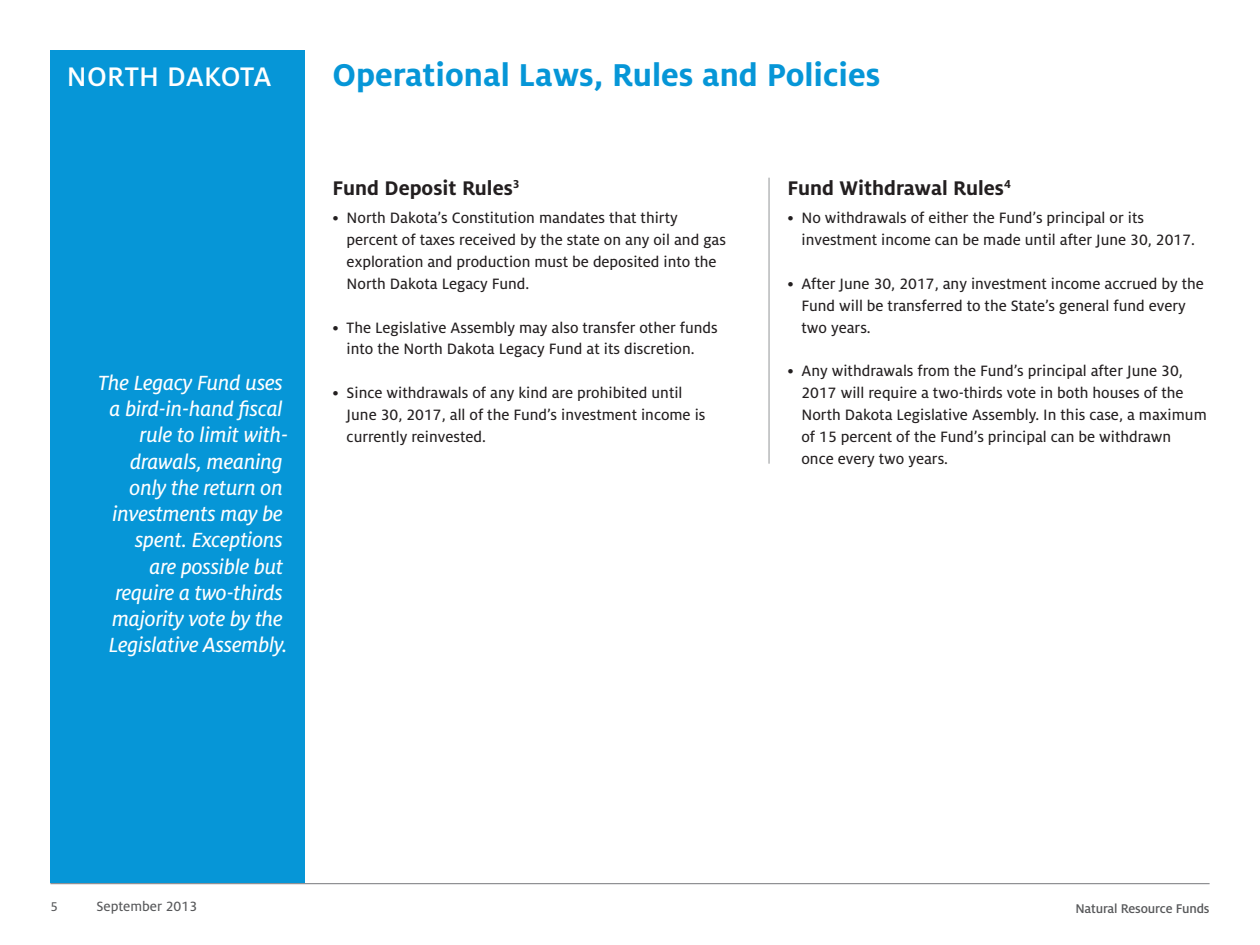
<style>
.page{position:relative;width:1260px;height:945px;background:#fff}
.page>*{position:absolute;margin:0;border:0;box-sizing:border-box;transform-origin:0 0}
.page_head{font:700 35px "Milo OT";color:#0696d7}
.t1{font:500 29.75px "Milo OT";letter-spacing:.01em;color:#fff}
.left_call_out_italic{font:22.75px/26.2px "Milo OT Text Ita";letter-spacing:-.01em;color:#fff;text-align:right}
.black_sub_head{font:700 21.88px "Milo OT";color:#231f20}
.body_and_bullets{font:16.62px/21.9px "Milo OT Text";color:#231f20}
.t2{font:14.88px "Milo OT Text";color:#57585a}
.t3{font:500 14px "Milo OT";letter-spacing:-.01em;color:#57585a}
.t4{font:14px "Milo OT Text";color:#57585a}
</style>
<div class="page">
<div style="left:50px;top:50px;width:255px;height:833px;background:#0696d7"></div>
<hr style="left:50px;top:883px;width:1160px;height:1px;background:#76787b">
<hr style="left:769px;top:178px;width:1px;height:286px;background:#939598">
<h2 class="t1" style="left:67px;top:60px;width:206px">NORTH DAKOTA</h2>
<p class="left_call_out_italic" style="left:98px;top:370px;width:192px">The Legacy Fund uses a bird-in-hand fiscal rule to limit with&shy;drawals, meaning only the return on investments may be spent. Exceptions<br>are possible but require a two-thirds majority vote by the<br>Legislative Assembly.</p>
<p class="page_head" style="left:333px;top:55px;width:549px">Operational Laws, Rules and Policies</p>
<p class="black_sub_head" style="left:333px;top:176px;width:188px">Fund Deposit Rules<sup>3</sup></p>
<p class="body_and_bullets" style="left:347px;top:207px;width:381px;text-indent:-14px">• North Dakota’s Constitution mandates that thirty percent of taxes received by the state on any oil and gas exploration and production must be deposited into the North Dakota Legacy Fund.</p>
<p class="body_and_bullets" style="left:333px;top:317px;width:387px;text-align:center">• The Legislative Assembly may also transfer other funds into the North Dakota Legacy Fund at its discretion.</p>
<p class="body_and_bullets" style="left:347px;top:382px;width:360px;text-indent:-14px">• Since withdrawals of any kind are prohibited until<br>June 30, 2017, all of the Fund’s investment income is currently reinvested.</p>
<p class="black_sub_head" style="left:788px;top:176px;width:225px">Fund Withdrawal Rules<sup>4</sup></p>
<p class="body_and_bullets" style="left:801px;top:207px;width:395px;text-indent:-14px">• No withdrawals of either the Fund’s principal or its investment income can be made until after June 30, 2017.</p>
<p class="body_and_bullets" style="left:801px;top:273px;width:404px;text-indent:-14px">• After June 30, 2017, any investment income accrued by the<br>Fund will be transferred to the State’s general fund every two years.</p>
<p class="body_and_bullets" style="left:801px;top:360px;width:407px;text-indent:-14px">• Any withdrawals from the Fund’s principal after June 30, 2017 will require a two-thirds vote in both houses of the North Dakota Legislative Assembly. In this case, a maximum of 15 percent of the Fund’s principal can be withdrawn once every two years.</p>
<p class="t4" style="left:50px;top:899px;width:9px">5</p>
<p class="t2" style="left:96px;top:898px;width:102px">September 2013</p>
<p class="t3" style="left:1075px;top:901px;width:136px">Natural Resource Funds</p>
</div>
